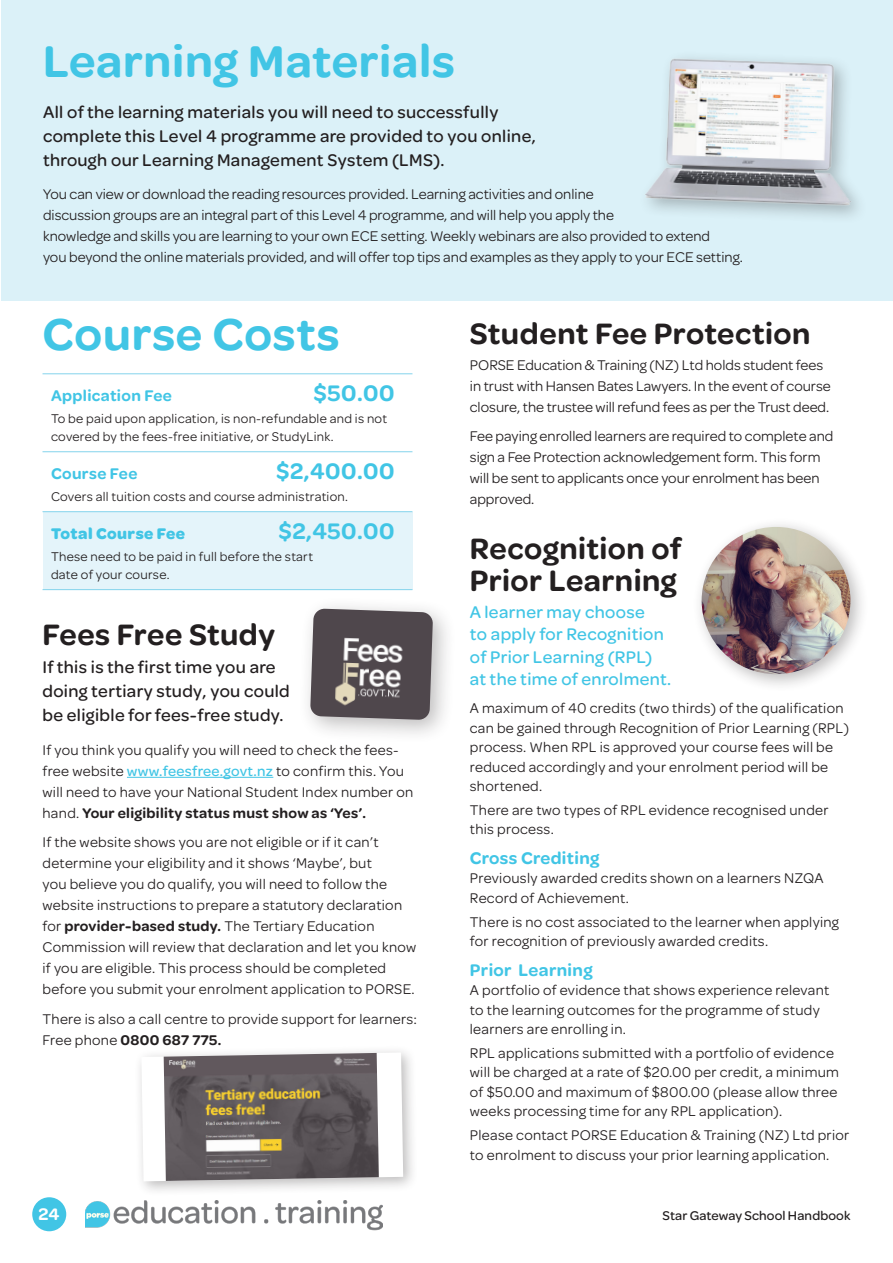
<style>
.page{position:relative;width:893px;height:1263px;background:#fff}
.page>*{position:absolute;margin:0;border:0;box-sizing:border-box;transform-origin:0 0}
.Heading_1{font:600 48px "Omnes";letter-spacing:.015em;color:#41c5e5}
.Heading_1-A{font:600 31.5px/31.5px "Omnes";letter-spacing:.015em;color:#231f20}
.Sub_Heading_3{font:600 24px "Omnes";letter-spacing:.02em;color:#41c5e5}
.Callout_Paragraph_2{font:500 18px/24px "Omnes";letter-spacing:.02em;color:#231f20}
.Callout_Paragraph_2-2{font:500 18px/22.5px "Omnes";letter-spacing:.02em;color:#41c5e5}
.Sub_Heading_2{font:600 18px "Omnes";letter-spacing:.02em;color:#41c5e5}
.t1{font:600 18px "Omnes";color:#fff}
.Sub_Heading_3-2{font:600 16.5px "Omnes";letter-spacing:.025em;color:#41c5e5}
.Sub_Heading_3-3{font:700 16.5px "Omnes";letter-spacing:.025em;color:#41c5e5}
.Body_Text{font:15px/21px "Omnes";letter-spacing:.02em;color:#231f20}
.Body_Text-2{font:15px/21px "Omnes";color:#231f20}
.L4_Body_Text{font:15px/19.5px "Omnes";letter-spacing:.02em;color:#231f20}
.Body_Test_-_12pt_lea{font:13.5px/18px "Omnes";letter-spacing:.02em;color:#231f20}
.t2{font:500 13.5px "Omnes";letter-spacing:.01em;color:#231f20}
.s1{font-weight:500;color:#41c5e5}
.s2{font-weight:600}
</style>
<div class="page">
<div style="left:1px;top:0;width:891px;height:300px;background:#dbf1f8"></div>
<hr style="left:127px;top:777px;width:146px;height:1px;background:#41c5e5">
<div style="left:134px;top:1045px;width:284px;height:151px;background:#231f20;opacity:.3"></div>
<svg style="left:141px;top:1052px;width:262px;height:129px"></svg>
<img style="left:164px;top:1053px;width:215px;height:128px">
<div style="left:692px;top:518px;width:177px;height:175px;background:#231f20;opacity:.3"></div>
<img style="left:702px;top:527px;width:148px;height:147px">
<div style="left:43px;top:512px;width:369px;height:78px;background:#e4f4fa"></div>
<hr style="left:43px;top:373px;width:369px;height:1px;background:#83d3ec">
<hr style="left:43px;top:451px;width:369px;height:1px;background:#83d3ec">
<hr style="left:43px;top:511px;width:369px;height:1px;background:#83d3ec">
<hr style="left:43px;top:589px;width:369px;height:1px;background:#83d3ec">
<img style="left:645px;top:57px;width:214px;height:160px">
<div style="left:298px;top:596px;width:159px;height:148px;background:#231f20;opacity:.3"></div>
<img style="left:310px;top:609px;width:123px;height:111px">
<div style="left:32px;top:1197px;width:34px;height:34px;background:#41c5e5;border-radius:50%"></div>
<img style="left:85px;top:1201px;width:297px;height:30px">
<p class="Heading_1" style="left:43px;top:33px;width:414px">Learning Materials</p>
<p class="Callout_Paragraph_2" style="left:43px;top:99px;width:494px">All of the learning materials you will need to successfully complete this Level 4 programme are provided to you online, through our Learning Management System (LMS).</p>
<p class="Body_Text-2" style="left:43px;top:183px;width:701px">You can view or download the reading resources provided. Learning activities and online<br>discussion groups are an integral part of this Level 4 programme, and will help you apply the<br>knowledge and skills you are learning to your own ECE setting. Weekly webinars are also provided to extend<br>you beyond the online materials provided, and will offer top tips and examples as they apply to your ECE setting.</p>
<p class="Heading_1" style="left:43px;top:307px;width:299px">Course Costs</p>
<p class="Sub_Heading_3-2" style="left:51px;top:384px;width:122px">Application Fee</p>
<p class="Sub_Heading_3" style="left:314px;top:376px;width:82px">$50.00</p>
<p class="Body_Test_-_12pt_lea" style="left:51px;top:409px;width:338px">To be paid upon application, is non-refundable and is not covered by the fees-free initiative, or StudyLink.</p>
<p class="Sub_Heading_3-2" style="left:51px;top:462px;width:88px">Course Fee</p>
<p class="Sub_Heading_3" style="left:276px;top:454px;width:120px">$2,400.00</p>
<p class="Body_Test_-_12pt_lea" style="left:51px;top:487px;width:299px">Covers all tuition costs and course administration.</p>
<p class="Sub_Heading_3-3" style="left:51px;top:522px;width:136px">Total Course Fee</p>
<p class="Sub_Heading_3" style="left:279px;top:514px;width:117px">$2,450.00</p>
<p class="Body_Test_-_12pt_lea" style="left:51px;top:547px;width:264px">These need to be paid in full before the start date of your course.</p>
<p class="Heading_1-A" style="left:43px;top:617px;width:234px">Fees Free Study</p>
<p class="Callout_Paragraph_2" style="left:43px;top:654px;width:249px">If this is the first time you are doing tertiary study, you could be eligible for fees-free study.</p>
<p class="Body_Text" style="left:43px;top:738px;width:372px">If you think you qualify you will need to check the fees&shy;free website <span class="s1">www.feesfree.govt.nz</span> to confirm this. You will need to have your National Student Index number on hand. <span class="s2">Your eligibility status must show as ‘Yes’.</span></p>
<p class="Body_Text" style="left:43px;top:831px;width:375px">If the website shows you are not eligible or if it can’t determine your eligibility and it shows ‘Maybe’, but<br>you believe you do qualify, you will need to follow the website instructions to prepare a statutory declaration for <span class="s2">provider-based study.</span> The Tertiary Education Commission will review that declaration and let you know if you are eligible. This process should be completed before you submit your enrolment application to PORSE.</p>
<p class="Body_Text" style="left:43px;top:1007px;width:376px">There is also a call centre to provide support for learners:<br>Free phone <span class="s2">0800 687 775.</span></p>
<p class="Heading_1-A" style="left:470px;top:316px;width:342px">Student Fee Protection</p>
<p class="Body_Text-2" style="left:470px;top:353px;width:362px">PORSE Education &amp; Training (NZ) Ltd holds student fees in trust with Hansen Bates Lawyers. In the event of course closure, the trustee will refund fees as per the Trust deed.</p>
<p class="Body_Text-2" style="left:470px;top:425px;width:365px">Fee paying enrolled learners are required to complete and sign a Fee Protection acknowledgement form. This form will be sent to applicants once your enrolment has been approved.</p>
<p class="Heading_1-A" style="left:470px;top:531px;width:213px">Recognition of<br>Prior Learning</p>
<p class="Callout_Paragraph_2-2" style="left:470px;top:599px;width:203px">A learner may choose<br>to apply for Recognition of Prior Learning (RPL) at the time of enrolment.</p>
<p class="Body_Text" style="left:470px;top:697px;width:381px;line-height:19.5px">A maximum of 40 credits (two thirds) of the qualification can be gained through Recognition of Prior Learning (RPL) process. When RPL is approved your course fees will be reduced accordingly and your enrolment period will be shortened.</p>
<p class="Body_Text" style="left:470px;top:799px;width:360px;line-height:19.5px">There are two types of RPL evidence recognised under this process.</p>
<p class="Sub_Heading_2" style="left:470px;top:845px;width:131px">Cross Crediting</p>
<p class="Body_Text" style="left:470px;top:868px;width:355px;line-height:19.5px">Previously awarded credits shown on a learners NZQA<br>Record of Achievement.</p>
<p class="Body_Text" style="left:470px;top:911px;width:371px;line-height:19.5px">There is no cost associated to the learner when applying for recognition of previously awarded credits.</p>
<p class="Sub_Heading_2" style="left:470px;top:957px;width:124px">Prior Learning</p>
<p class="L4_Body_Text" style="left:470px;top:980px;width:361px">A portfolio of evidence that shows experience relevant to the learning outcomes for the programme of study learners are enrolling in.</p>
<p class="L4_Body_Text" style="left:470px;top:1042px;width:371px">RPL applications submitted with a portfolio of evidence will be charged at a rate of $20.00 per credit, a minimum of $50.00 and maximum of $800.00 (please allow three weeks processing time for any RPL application).</p>
<p class="L4_Body_Text" style="left:470px;top:1125px;width:381px">Please contact PORSE Education &amp; Training (NZ) Ltd prior to enrolment to discuss your prior learning application.</p>
<p class="t1" style="left:39px;top:1203px;width:23px">24</p>
<p class="t2" style="left:663px;top:1206px;width:189px">Star Gateway School Handbook</p>
</div>
